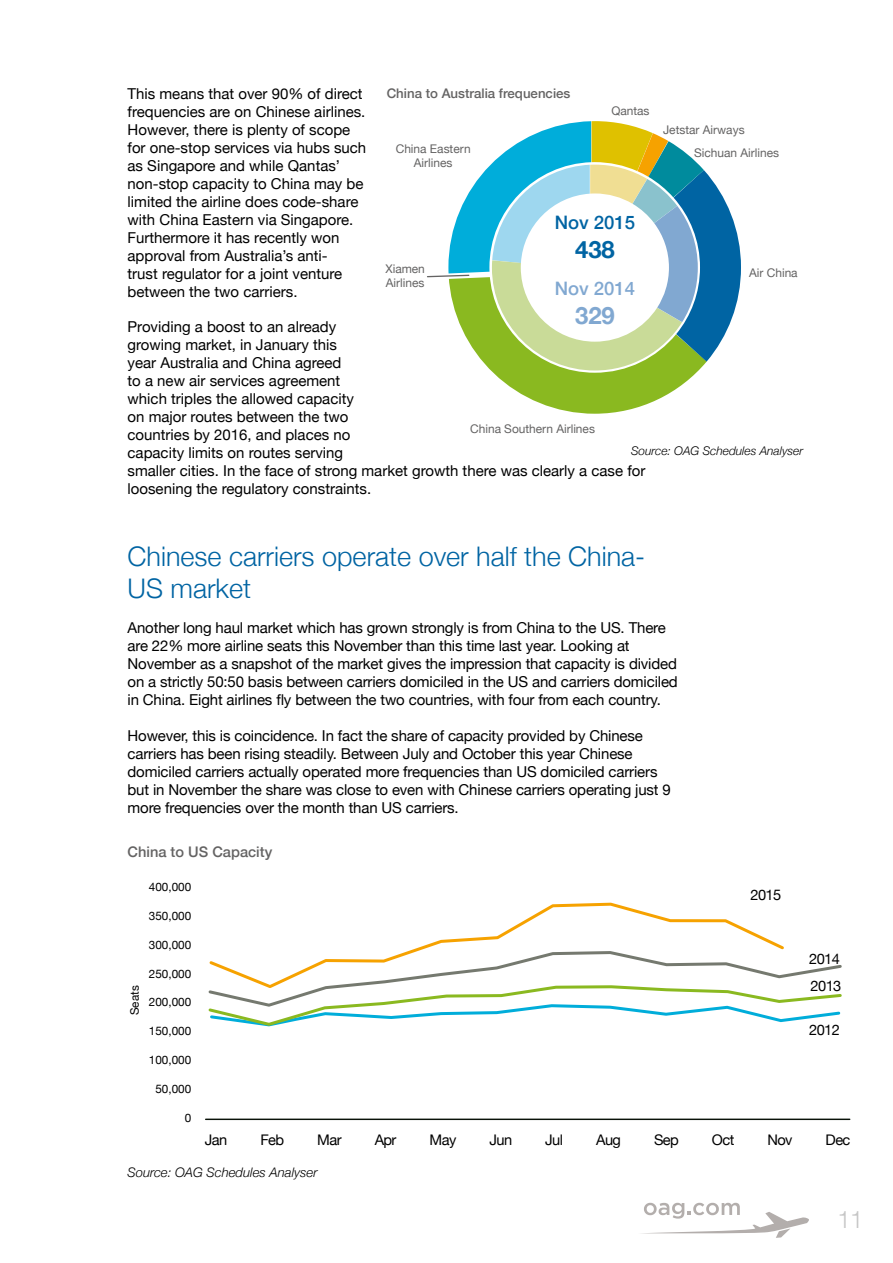
<style>
.page{position:relative;width:893px;height:1263px;background:#fff}
.page>*{position:absolute;margin:0;border:0;box-sizing:border-box;transform-origin:0 0}
.t1{font:300 27px/32.4px "Helvetica Neue";color:#0064a3}
.t2{font:300 24px "Helvetica Neue";color:#c6c6c6}
.t3{font:700 23.85px "Helvetica Neue";color:#0064a3}
.t4{font:700 23.85px "Helvetica Neue";color:#81a8d1}
.t5{font:500 18.6px "Helvetica Neue";color:#0064a3}
.t6{font:500 18.6px "Helvetica Neue";color:#81a8d1}
.t7{font:15px/18px "Helvetica Neue";letter-spacing:-.01em;color:#000}
.t8{font:14.7px/27px "Helvetica Neue";letter-spacing:-.04em;color:#000}
.t9{font:500 14.7px "Helvetica Neue";color:#646363}
.t10{font:500 13.2px "Helvetica Neue";color:#646363}
.t11{font:italic 300 13.2px "Helvetica Neue";color:#000}
.t12{font:12px/14.2px "Helvetica Neue";color:#646363;text-align:center}
.t13{font:italic 300 12px "Helvetica Neue";color:#000}
.t14{font:11.7px "Helvetica Neue";color:#000}
</style>
<div class="page">
<svg style="left:642px;top:1203px;width:167px;height:35px"></svg>
<svg style="left:427px;top:121px;width:314px;height:293px"></svg>
<hr style="left:206px;top:1118px;width:644px;height:2px;background:#091208">
<svg style="left:414px;top:902px;width:370px;height:47px"></svg>
<svg style="left:208px;top:949px;width:634px;height:78px"></svg>
<p class="t10" style="left:387px;top:82px;width:185px">China to Australia frequencies</p>
<p class="t7" style="left:128px;top:86px;width:240px">This means that over 90% of direct frequencies are on Chinese airlines.<br>However, there is plenty of scope for one-stop services via hubs such as Singapore and while Qantas’ non-stop capacity to China may be limited the airline does code-share with China Eastern via Singapore.<br>Furthermore it has recently won approval from Australia’s anti-<br>trust regulator for a joint venture between the two carriers.</p>
<p class="t7" style="left:128px;top:319px;width:519px">Providing a boost to an already<br>growing market, in January this<br>year Australia and China agreed<br>to a new air services agreement<br>which triples the allowed capacity<br>on major routes between the two<br>countries by 2016, and places no<br>capacity limits on routes serving<br>smaller cities. In the face of strong market growth there was clearly a case for loosening the regulatory constraints.</p>
<p class="t12" style="left:611px;top:104px;width:40px">Qantas</p>
<p class="t12" style="left:663px;top:123px;width:83px">Jetstar Airways</p>
<p class="t12" style="left:396px;top:142px;width:76px">China Eastern<br>Airlines</p>
<p class="t12" style="left:694px;top:146px;width:87px">Sichuan Airlines</p>
<p class="t5" style="left:555px;top:208px;width:82px">Nov 2015</p>
<h3 class="t3" style="left:575px;top:231px;width:41px">438</h3>
<p class="t6" style="left:555px;top:273px;width:82px">Nov 2014</p>
<h3 class="t4" style="left:575px;top:296px;width:41px">329</h3>
<p class="t12" style="left:385px;top:262px;width:41px;text-align:left">Xiamen<br>Airlines</p>
<p class="t12" style="left:749px;top:266px;width:50px">Air China</p>
<p class="t12" style="left:470px;top:422px;width:126px">China Southern Airlines</p>
<p class="t13" style="left:631px;top:441px;width:174px">Source: OAG Schedules Analyser</p>
<h1 class="t1" style="left:128px;top:539px;width:519px">Chinese carriers operate over half the China-<br>US market</h1>
<p class="t7" style="left:128px;top:620px;width:552px">Another long haul market which has grown strongly is from China to the US. There are 22% more airline seats this November than this time last year. Looking at November as a snapshot of the market gives the impression that capacity is divided on a strictly 50:50 basis between carriers domiciled in the US and carriers domiciled in China. Eight airlines fly between the two countries, with four from each country.</p>
<p class="t7" style="left:128px;top:727px;width:545px">However, this is coincidence. In fact the share of capacity provided by Chinese carriers has been rising steadily. Between July and October this year Chinese domiciled carriers actually operated more frequencies than US domiciled carriers but in November the share was close to even with Chinese carriers operating just 9 more frequencies over the month than US carriers.</p>
<p class="t9" style="left:128px;top:839px;width:146px">China to US Capacity</p>
<p class="t14" style="left:126px;top:1015px;width:31px;rotate:-90deg">Seats</p>
<p class="t14" style="left:149px;top:878px;width:44px">400,000</p>
<p class="t14" style="left:149px;top:907px;width:44px">350,000</p>
<p class="t14" style="left:149px;top:936px;width:44px">300,000</p>
<p class="t14" style="left:149px;top:965px;width:44px">250,000</p>
<p class="t14" style="left:149px;top:994px;width:44px">200,000</p>
<p class="t14" style="left:149px;top:1023px;width:44px">150,000</p>
<p class="t14" style="left:149px;top:1052px;width:44px">100,000</p>
<p class="t14" style="left:155px;top:1081px;width:37px">50,000</p>
<p class="t14" style="left:185px;top:1109px;width:8px">0</p>
<p class="t8" style="left:750px;top:882px;width:32px">2015</p>
<p class="t8" style="left:809px;top:946px;width:34px">2014<br>2013</p>
<p class="t8" style="left:809px;top:1017px;width:32px">2012</p>
<p class="t8" style="left:205px;top:1127px;width:24px">Jan</p>
<p class="t8" style="left:260px;top:1127px;width:25px">Feb</p>
<p class="t8" style="left:317px;top:1127px;width:26px">Mar</p>
<p class="t8" style="left:375px;top:1127px;width:23px">Apr</p>
<p class="t8" style="left:430px;top:1127px;width:28px">May</p>
<p class="t8" style="left:489px;top:1127px;width:24px">Jun</p>
<p class="t8" style="left:545px;top:1127px;width:19px">Jul</p>
<p class="t8" style="left:596px;top:1127px;width:26px">Aug</p>
<p class="t8" style="left:654px;top:1127px;width:26px">Sep</p>
<p class="t8" style="left:712px;top:1127px;width:24px">Oct</p>
<p class="t8" style="left:767px;top:1127px;width:27px">Nov</p>
<p class="t8" style="left:826px;top:1127px;width:26px">Dec</p>
<p class="t11" style="left:128px;top:1162px;width:191px">Source: OAG Schedules Analyser</p>
<h2 class="t2" style="left:837px;top:1200px;width:28px">11</h2>
</div>
